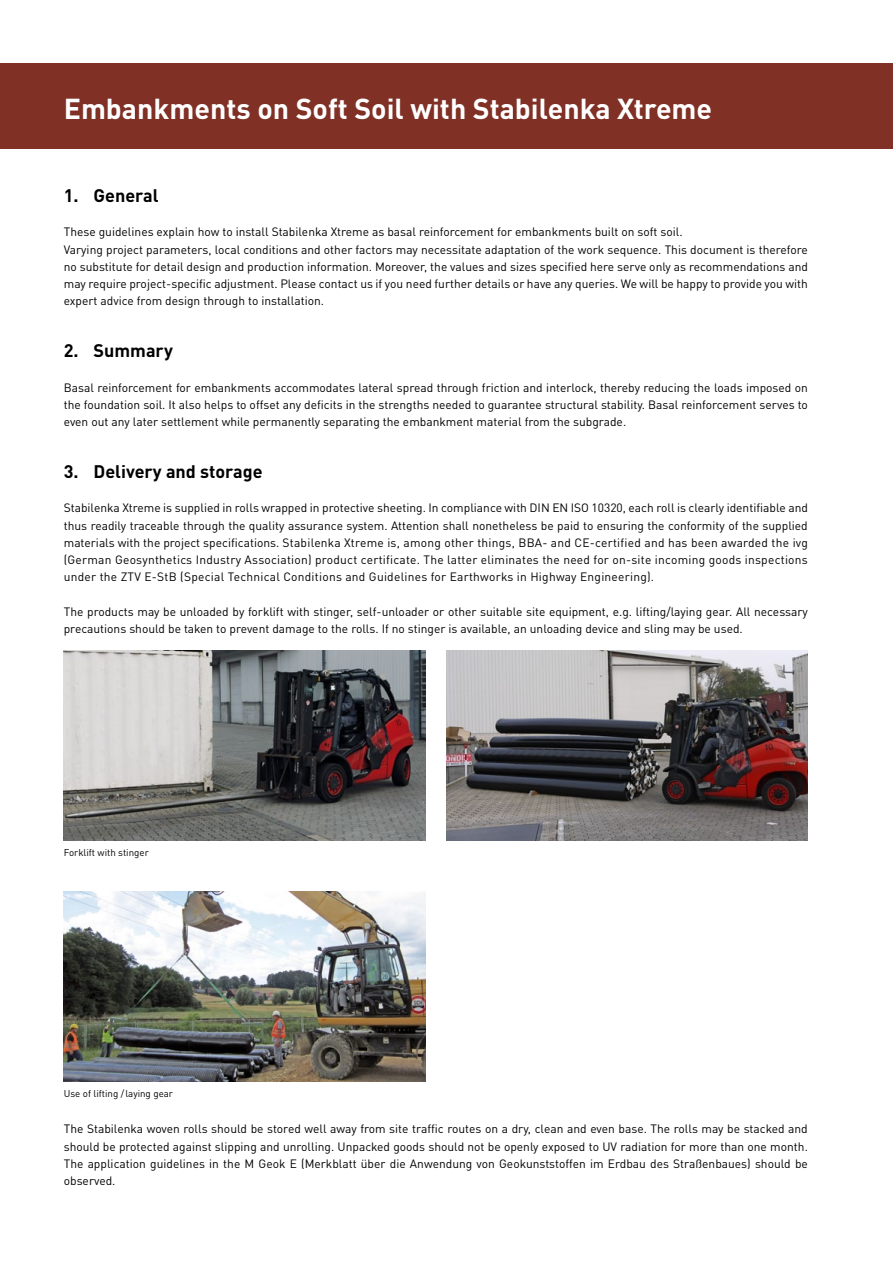
<style>
.page{position:relative;width:893px;height:1263px;background:#fff}
.page>*{position:absolute;margin:0;border:0;box-sizing:border-box;transform-origin:0 0}
.t1{font:700 28.5px "DIN Pro";color:#fff}
.t2{font:700 18px "DIN Pro";color:#000}
.t3{font:12px/17.2px "DIN Pro";color:#000;text-align:justify}
.t4{font:9.75px "DIN Pro";color:#000}
</style>
<div class="page">
<div style="left:0;top:64px;width:893px;height:85px;background:#803025"></div>
<img style="left:64px;top:892px;width:361px;height:190px">
<img style="left:446px;top:650px;width:362px;height:190px">
<img style="left:64px;top:650px;width:361px;height:190px">
<h1 class="t1" style="left:64px;top:86px;width:650px">Embankments on Soft Soil with Stabilenka Xtreme</h1>
<h2 class="t2" style="left:64px;top:181px;width:96px">1. General</h2>
<p class="t3" style="left:64px;top:223px;width:746px;text-align:left">These guidelines explain how to install Stabilenka Xtreme as basal reinforcement for embankments built on soft soil.<br>Varying project parameters, local conditions and other factors may necessitate adaptation of the work sequence. This document is therefore no substitute for detail design and production information. Moreover, the values and sizes specified here serve only as recommendations and may require project-specific adjustment. Please contact us if you need further details or have any queries. We will be happy to provide you with expert advice from design through to installation.</p>
<h2 class="t2" style="left:64px;top:336px;width:111px">2. Summary</h2>
<p class="t3" style="left:64px;top:378px;width:746px">Basal reinforcement for embankments accommodates lateral spread through friction and interlock, thereby reducing the loads imposed on the foundation soil. It also helps to offset any deficits in the strengths needed to guarantee structural stability. Basal reinforcement serves to even out any later settlement while permanently separating the embankment material from the subgrade.</p>
<h2 class="t2" style="left:64px;top:457px;width:200px">3. Delivery and storage</h2>
<p class="t3" style="left:64px;top:499px;width:746px">Stabilenka Xtreme is supplied in rolls wrapped in protective sheeting. In compliance with DIN EN ISO 10320, each roll is clearly identifiable and thus readily traceable through the quality assurance system. Attention shall nonetheless be paid to ensuring the conformity of the supplied materials with the project specifications. Stabilenka Xtreme is, among other things, BBA- and CE-certified and has been awarded the ivg (German Geosynthetics Industry Association) product certificate. The latter eliminates the need for on-site incoming goods inspections under the ZTV E-StB (Special Technical Conditions and Guidelines for Earthworks in Highway Engineering).</p>
<p class="t3" style="left:64px;top:602px;width:746px">The products may be unloaded by forklift with stinger, self-unloader or other suitable site equipment, e.g. lifting/laying gear. All necessary precautions should be taken to prevent damage to the rolls. If no stinger is available, an unloading device and sling may be used.</p>
<p class="t4" style="left:64px;top:845px;width:87px">Forklift with stinger</p>
<p class="t4" style="left:64px;top:1086px;width:111px">Use of lifting / laying gear</p>
<p class="t3" style="left:64px;top:1120px;width:746px">The Stabilenka woven rolls should be stored well away from site traffic routes on a dry, clean and even base. The rolls may be stacked and should be protected against slipping and unrolling. Unpacked goods should not be openly exposed to UV radiation for more than one month.<br>The application guidelines in the M Geok E (Merkblatt über die Anwendung von Geokunststoffen im Erdbau des Straßenbaues) should be observed.</p>
</div>
